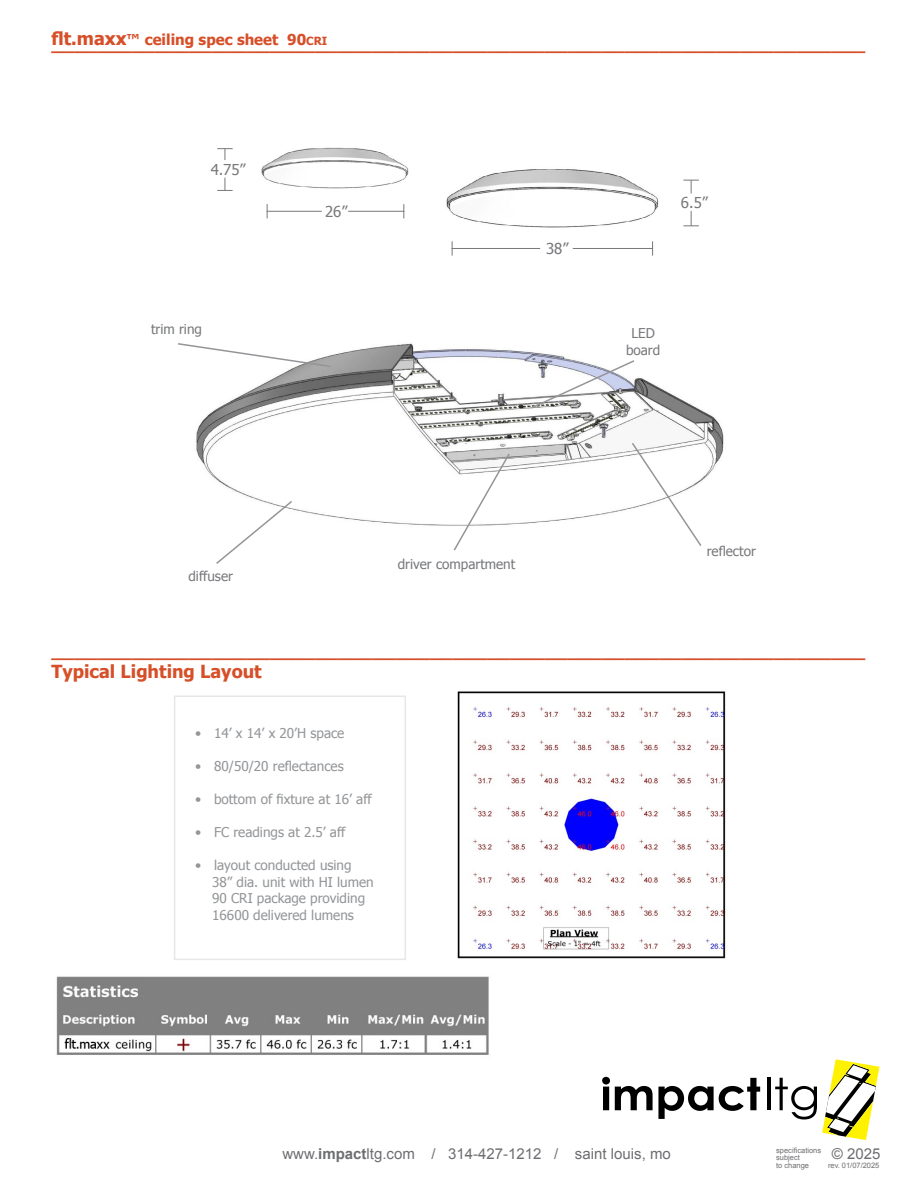
<style>
.page{position:relative;width:918px;height:1188px;background:#fff}
.page>*{position:absolute;margin:0;border:0;box-sizing:border-box;transform-origin:0 0}
.t1{font:700 18px/21px "Tahoma";color:#d64f28}
.t2{font:15px "Arial";color:#6d6e71}
.t3{font:700 15px "Tahoma";color:#d64f28}
.t4{font:15px "Tahoma";color:#77787b}
.t5{font:13.5px/16.5px "Tahoma";color:#939598}
.t6{font:13.5px/17.2px "Tahoma";color:#77787b;text-align:center}
.t7{font:7.5px/7.5px "Arial";color:#6d6e71}
.s1{font-size:11.25px}
.s2{font-weight:700}
</style>
<div class="page">
<img style="left:261px;top:147px;width:398px;height:81px">
<svg style="left:403px;top:204px;width:1px;height:14px"></svg>
<svg style="left:267px;top:204px;width:1px;height:14px"></svg>
<hr style="left:267px;top:211px;width:55px;height:1px;background:#77787b">
<hr style="left:348px;top:211px;width:56px;height:1px;background:#77787b">
<svg style="left:652px;top:241px;width:1px;height:15px"></svg>
<svg style="left:452px;top:241px;width:1px;height:15px"></svg>
<hr style="left:452px;top:248px;width:88px;height:1px;background:#77787b">
<hr style="left:573px;top:248px;width:80px;height:1px;background:#77787b">
<svg style="left:217px;top:178px;width:16px;height:13px"></svg>
<svg style="left:217px;top:148px;width:16px;height:12px"></svg>
<svg style="left:683px;top:211px;width:16px;height:15px"></svg>
<svg style="left:683px;top:180px;width:16px;height:14px"></svg>
<img style="left:196px;top:343px;width:528px;height:183px">
<svg style="left:178px;top:343px;width:154px;height:25px"></svg>
<svg style="left:214px;top:499px;width:80px;height:65px"></svg>
<svg style="left:530px;top:359px;width:106px;height:51px"></svg>
<svg style="left:452px;top:452px;width:59px;height:99px"></svg>
<svg style="left:630px;top:441px;width:73px;height:105px"></svg>
<img style="left:457px;top:691px;width:269px;height:268px">
<div style="left:174px;top:696px;width:232px;height:264px;border:2px solid #e6e7e8"></div>
<img style="left:56px;top:976px;width:433px;height:79px">
<svg style="left:602px;top:1077px;width:158px;height:42px"></svg>
<hr style="left:767px;top:1077px;width:3px;height:33px;background:#000">
<svg style="left:775px;top:1059px;width:104px;height:81px"></svg>
<p class="t1" style="left:51px;top:26px;width:77px">flt.maxx</p>
<p class="t1" style="left:51px;top:32px;width:815px">_______________________________________________________________________</p>
<p class="t3" style="left:127px;top:29px;width:202px">™ ceiling spec sheet 90<span class="s1">CRI</span></p>
<p class="t4" style="left:211px;top:159px;width:36px">4.75”</p>
<p class="t6" style="left:151px;top:320px;width:52px">trim ring</p>
<p class="t6" style="left:189px;top:567px;width:46px">diffuser</p>
<p class="t4" style="left:325px;top:202px;width:24px">26”</p>
<p class="t4" style="left:546px;top:239px;width:24px">38”</p>
<p class="t4" style="left:681px;top:192px;width:28px">6.5”</p>
<p class="t6" style="left:626px;top:323px;width:36px">LED board</p>
<p class="t6" style="left:398px;top:555px;width:119px">driver compartment</p>
<p class="t6" style="left:707px;top:542px;width:51px">reflector</p>
<p class="t1" style="left:51px;top:639px;width:815px">_______________________________________________________________________<br>Typical Lighting Layout</p>
<p class="t5" style="left:195px;top:724px;width:151px">• 14’ x 14’ x 20’H space</p>
<p class="t5" style="left:195px;top:757px;width:150px">• 80/50/20 reflectances</p>
<p class="t5" style="left:195px;top:790px;width:178px">• bottom of fixture at 16’ aff</p>
<p class="t5" style="left:195px;top:823px;width:152px">• FC readings at 2.5’ aff</p>
<p class="t5" style="left:212px;top:856px;width:163px;text-indent:-17px">• layout conducted using<br>38” dia. unit with HI lumen<br>90 CRI package providing<br>16600 delivered lumens</p>
<p class="t2" style="left:282px;top:1144px;width:390px">www.<span class="s2">impact</span>ltg.com / 314-427-1212 / saint louis, mo</p>
<p class="t7" style="left:776px;top:1146px;width:47px">specifications subject<br>to change</p>
<p class="t2" style="left:832px;top:1144px;width:50px">© 2025</p>
<p class="t7" style="left:828px;top:1161px;width:53px">rev. 01/07/2025</p>
</div>
